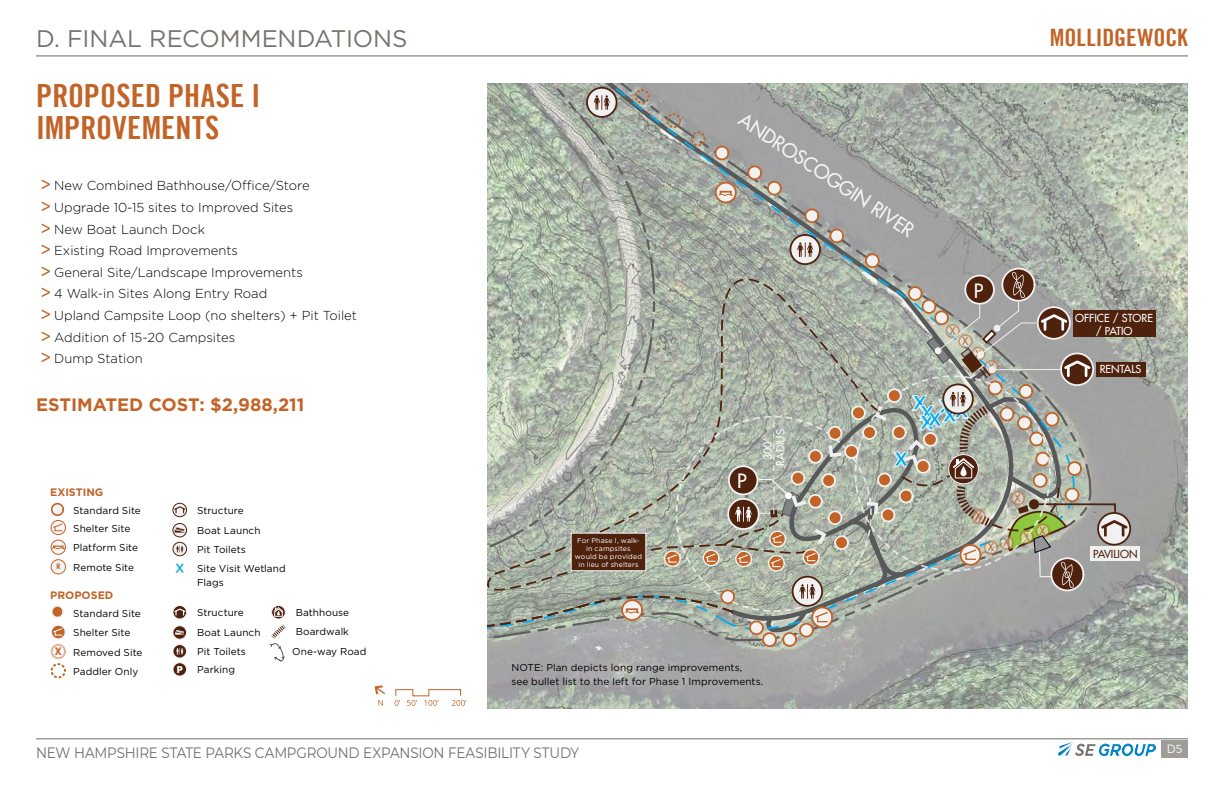
<style>
.page{position:relative;width:1224px;height:792px;background:#fff}
.page>*{position:absolute;margin:0;border:0;box-sizing:border-box;transform-origin:0 0}
.t1{font:32px/32px "Trade Gothic LT Bold Cond Twenty";letter-spacing:.005em;color:#c26428}
.t2{font:24px "Gotham";letter-spacing:-.005em;color:#77726c}
.t3{font:24px "Trade Gothic LT Bold Cond Twenty";color:#c26428}
.t4{font:500 19.2px "Futura Std";color:#fff}
.t5{font:500 18.9px "Futura Std";color:#f1f1f2}
.t6{font:700 18px "Gotham";color:#c26428}
.t7{font:15px "Montserrat";letter-spacing:-.01em;color:#6d6e71;scale:.9 1}
.t8{font:300 13px/21.6px "Gotham";color:#000}
.t9{font:12px "Brandon Grotesque";color:#fff}
.t10{font:700 11.2px "Myriad Pro";color:#c26428}
.t11{font:500 10.8px/13px "Futura Std";color:#fff;text-align:center}
.t12{font:700 10.8px "Gotham";color:#c26428}
.t13{font:500 10.8px "Futura Std";color:#c26428}
.t14{font:500 10.8px "Futura Std";color:#4f220e}
.t15{font:10px/14px "Gotham";letter-spacing:.005em;color:#000}
.t16{font:700 9.1px "Futura Std";color:#fff}
.t17{font:800 7.3px "Futura Std";color:#c26428}
.t18{font:7px/8px "Gotham";letter-spacing:.02em;color:#fff;text-align:center}
.s1{font-family:"Calibri";font-weight:400;font-size:20px;color:#c26428}
</style>
<div class="page">
<img style="left:487px;top:84px;width:701px;height:624px">
<svg style="left:487px;top:638px;width:606px;height:13px"></svg>
<svg style="left:487px;top:84px;width:592px;height:159px"></svg>
<div style="left:782px;top:632px;width:15px;height:15px;background:#f1f1f2;border:2px solid #c26428;border-radius:50%"></div>
<div style="left:762px;top:632px;width:15px;height:15px;background:#f1f1f2;border:2px solid #c26428;border-radius:50%"></div>
<div style="left:715px;top:146px;width:14px;height:14px;background:#f1f1f2;border:2px solid #c26428;border-radius:50%"></div>
<div style="left:747px;top:165px;width:15px;height:15px;background:#f1f1f2;border:2px solid #c26428;border-radius:50%"></div>
<div style="left:767px;top:181px;width:15px;height:15px;background:#f1f1f2;border:2px solid #c26428;border-radius:50%"></div>
<div style="left:805px;top:208px;width:14px;height:15px;background:#f1f1f2;border:2px solid #c26428;border-radius:50%"></div>
<div style="left:829px;top:229px;width:15px;height:14px;background:#f1f1f2;border:2px solid #c26428;border-radius:50%"></div>
<div style="left:691px;top:132px;width:14px;height:14px;border:2px dashed #c26428;border-radius:50%"></div>
<div style="left:666px;top:113px;width:15px;height:15px;border:2px dashed #c26428;border-radius:50%"></div>
<div style="left:635px;top:89px;width:14px;height:15px;border:2px dashed #c26428;border-radius:50%"></div>
<svg style="left:715px;top:182px;width:22px;height:21px"></svg>
<svg style="left:718px;top:190px;width:15px;height:6px"></svg>
<div style="left:1073px;top:311px;width:83px;height:26px;background:#4f220e"></div>
<div style="left:1096px;top:362px;width:49px;height:15px;background:#4f220e"></div>
<div style="left:1091px;top:547px;width:49px;height:14px;background:#f1f1f2"></div>
<svg style="left:790px;top:234px;width:31px;height:31px"></svg>
<svg style="left:586px;top:87px;width:31px;height:31px"></svg>
<svg style="left:594px;top:95px;width:16px;height:15px"></svg>
<svg style="left:487px;top:243px;width:643px;height:395px"></svg>
<svg style="left:374px;top:685px;width:11px;height:21px"></svg>
<svg style="left:395px;top:689px;width:72px;height:17px"></svg>
<svg style="left:173px;top:523px;width:14px;height:14px"></svg>
<svg style="left:175px;top:527px;width:10px;height:6px"></svg>
<svg style="left:173px;top:625px;width:14px;height:15px"></svg>
<svg style="left:175px;top:630px;width:10px;height:5px"></svg>
<svg style="left:173px;top:542px;width:14px;height:14px"></svg>
<svg style="left:176px;top:546px;width:7px;height:6px"></svg>
<svg style="left:173px;top:644px;width:14px;height:14px"></svg>
<svg style="left:176px;top:648px;width:7px;height:7px"></svg>
<div style="left:173px;top:662px;width:14px;height:15px;background:#4f220e;border:1px solid #f1f1f2;border-radius:50%"></div>
<svg style="left:271px;top:605px;width:15px;height:14px"></svg>
<svg style="left:274px;top:607px;width:9px;height:10px"></svg>
<div style="left:51px;top:540px;width:15px;height:14px;background:#f1f1f2;border-radius:50%"></div>
<div style="left:51px;top:540px;width:15px;height:15px;border:1px solid #c26428;border-radius:50%"></div>
<svg style="left:52px;top:545px;width:13px;height:4px"></svg>
<svg style="left:51px;top:520px;width:15px;height:15px"></svg>
<div style="left:51px;top:520px;width:15px;height:15px;border:1px solid #c26428;border-radius:50%"></div>
<svg style="left:53px;top:523px;width:10px;height:9px"></svg>
<svg style="left:51px;top:625px;width:15px;height:15px"></svg>
<svg style="left:53px;top:627px;width:10px;height:9px"></svg>
<div style="left:51px;top:644px;width:15px;height:15px;background:#f8f8f8;border:2px solid #c26428;border-radius:50%"></div>
<div style="left:52px;top:504px;width:11px;height:11px;background:#f1f1f2;border-radius:50%"></div>
<div style="left:51px;top:503px;width:13px;height:13px;border:2px solid #c26428;border-radius:50%"></div>
<div style="left:51px;top:605px;width:13px;height:13px;background:#c26428;border:2px solid #f1f1f2;border-radius:50%"></div>
<div style="left:51px;top:560px;width:15px;height:14px;background:#f1f1f2;border-radius:50%"></div>
<div style="left:51px;top:559px;width:15px;height:15px;border:1px solid #c26428;border-radius:50%"></div>
<svg style="left:173px;top:503px;width:14px;height:14px"></svg>
<svg style="left:173px;top:506px;width:13px;height:7px"></svg>
<svg style="left:173px;top:605px;width:14px;height:14px"></svg>
<svg style="left:173px;top:608px;width:13px;height:7px"></svg>
<svg style="left:175px;top:563px;width:9px;height:10px"></svg>
<div style="left:51px;top:663px;width:15px;height:15px;border:2px dashed #c26428;border-radius:50%"></div>
<svg style="left:270px;top:625px;width:16px;height:37px"></svg>
<div style="left:571px;top:533px;width:75px;height:38px;background:#4f220e"></div>
<div style="left:571px;top:533px;width:75px;height:38px;border:1px solid #fff"></div>
<hr style="left:36px;top:55px;width:1152px;height:2px;background:#a09c98">
<hr style="left:36px;top:738px;width:1152px;height:2px;background:#a09c98">
<img style="left:1058px;top:742px;width:97px;height:13px">
<div style="left:1161px;top:740px;width:27px;height:18px;background:#a09c98"></div>
<h2 class="t2" style="left:36px;top:23px;width:373px">D. FINAL RECOMMENDATIONS</h2>
<h2 class="t3" style="left:1050px;top:22px;width:140px">MOLLIDGEWOCK</h2>
<h1 class="t1" style="left:36px;top:79px;width:226px">PROPOSED PHASE I<br>IMPROVEMENTS</h1>
<p class="t8" style="left:41px;top:175px;width:318px"><span class="s1">&gt;</span> New Combined Bathhouse/Office/Store<br><span class="s1">&gt;</span> Upgrade 10-15 sites to Improved Sites<br><span class="s1">&gt;</span> New Boat Launch Dock<br><span class="s1">&gt;</span> Existing Road Improvements<br><span class="s1">&gt;</span> General Site/Landscape Improvements<br><span class="s1">&gt;</span> 4 Walk-in Sites Along Entry Road<br><span class="s1">&gt;</span> Upland Campsite Loop (no shelters) + Pit Toilet <span class="s1">&gt;</span> Addition of 15-20 Campsites<br><span class="s1">&gt;</span> Dump Station</p>
<h3 class="t6" style="left:36px;top:394px;width:270px">ESTIMATED COST: $2,988,211</h3>
<p class="t12" style="left:50px;top:486px;width:55px">EXISTING</p>
<p class="t15" style="left:73px;top:504px;width:69px">Standard Site</p>
<p class="t15" style="left:197px;top:503px;width:48px">Structure</p>
<p class="t15" style="left:73px;top:521px;width:59px">Shelter Site</p>
<p class="t15" style="left:197px;top:523px;width:65px">Boat Launch</p>
<p class="t17" style="left:56px;top:562px;width:6px">R</p>
<p class="t15" style="left:73px;top:538px;width:66px;line-height:19.6px">Platform Site<br>Remote Site</p>
<p class="t15" style="left:197px;top:542px;width:50px">Pit Toilets</p>
<p class="t15" style="left:197px;top:561px;width:90px">Site Visit Wetland<br>Flags</p>
<p class="t12" style="left:50px;top:589px;width:65px">PROPOSED</p>
<p class="t15" style="left:73px;top:606px;width:69px">Standard Site</p>
<p class="t15" style="left:197px;top:605px;width:48px">Structure</p>
<p class="t15" style="left:296px;top:605px;width:55px">Bathhouse</p>
<p class="t10" style="left:55px;top:644px;width:8px">X</p>
<p class="t15" style="left:73px;top:623px;width:71px;line-height:19.3px">Shelter Site<br>Removed Site</p>
<p class="t15" style="left:73px;top:664px;width:67px">Paddler Only</p>
<p class="t16" style="left:177px;top:664px;width:8px">P</p>
<p class="t15" style="left:197px;top:625px;width:65px">Boat Launch</p>
<p class="t15" style="left:197px;top:642px;width:50px;line-height:18.1px">Pit Toilets<br>Parking</p>
<p class="t15" style="left:296px;top:625px;width:55px">Boardwalk</p>
<p class="t15" style="left:292px;top:644px;width:76px">One-way Road</p>
<p class="t18" style="left:575px;top:536px;width:69px">For Phase I, walk&shy;in campsites would be provided in lieu of shelters</p>
<h3 class="t5" style="left:748px;top:107px;width:208px;rotate:34deg">ANDROSCOGGIN RIVER</h3>
<h3 class="t4" style="left:737px;top:469px;width:11px">P</h3>
<p class="t11" style="left:761px;top:466px;width:38px;rotate:-90deg">300’<br>RADIUS</p>
<h3 class="t4" style="left:974px;top:279px;width:11px">P</h3>
<p class="t13" style="left:949px;top:324px;width:8px">X</p>
<p class="t13" style="left:962px;top:334px;width:8px">X</p>
<p class="t13" style="left:975px;top:347px;width:8px">X</p>
<p class="t13" style="left:988px;top:360px;width:8px">X</p>
<p class="t11" style="left:1075px;top:312px;width:79px">OFFICE / STORE / PATIO</p>
<p class="t11" style="left:1100px;top:363px;width:43px">RENTALS</p>
<p class="t13" style="left:975px;top:510px;width:8px">X</p>
<p class="t13" style="left:988px;top:541px;width:8px">X</p>
<p class="t13" style="left:1015px;top:491px;width:8px">X</p>
<p class="t13" style="left:1003px;top:536px;width:8px">X</p>
<p class="t13" style="left:1023px;top:530px;width:8px">X</p>
<p class="t13" style="left:1039px;top:524px;width:8px">X</p>
<p class="t14" style="left:1093px;top:548px;width:46px">PAVILION</p>
<p class="t15" style="left:511px;top:661px;width:254px">NOTE: Plan depicts long range improvements,<br>see bullet list to the left for Phase 1 Improvements.</p>
<h3 class="t7" style="left:36px;top:742px;width:605px">NEW HAMPSHIRE STATE PARKS CAMPGROUND EXPANSION FEASIBILITY STUDY</h3>
<p class="t9" style="left:1167px;top:740px;width:17px">D5</p>
</div>
